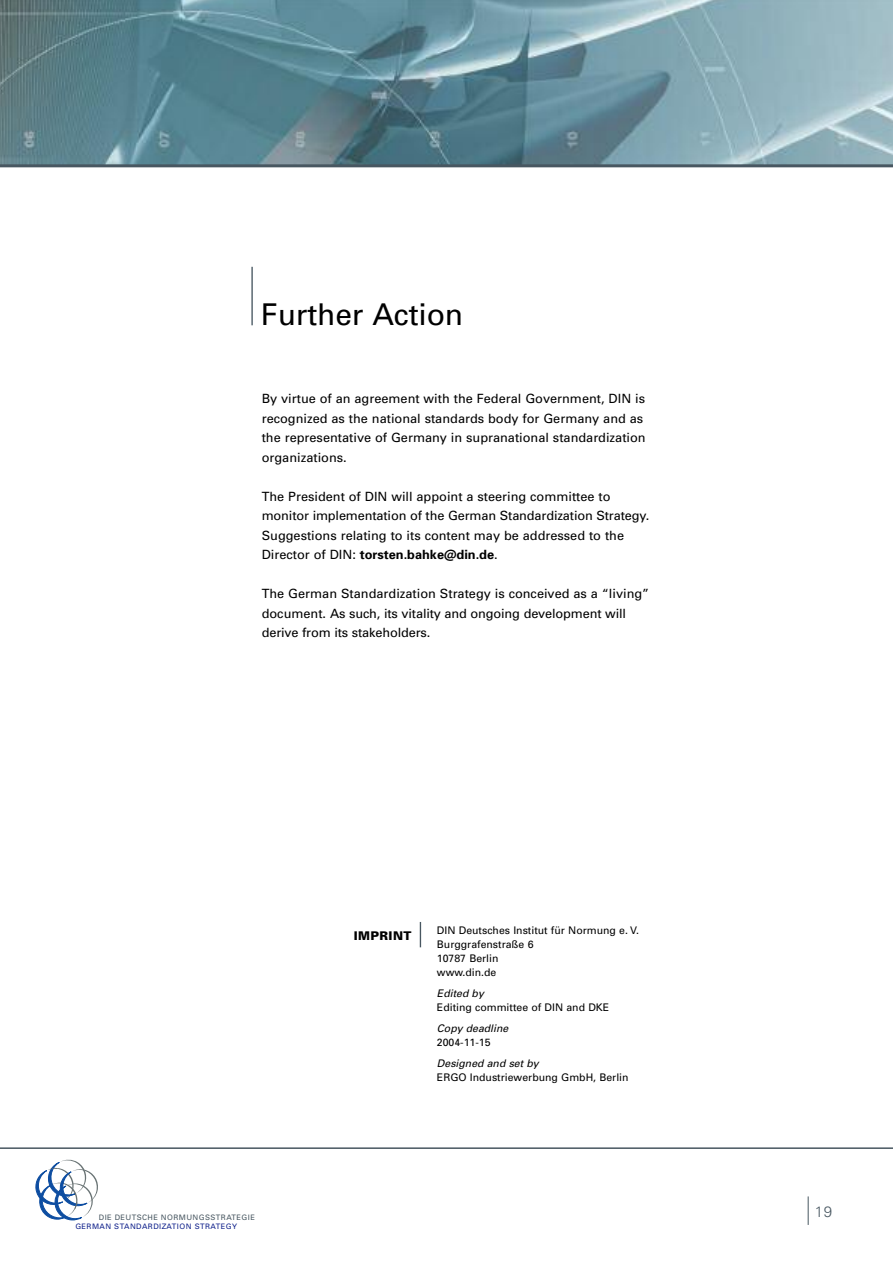
<style>
.page{position:relative;width:893px;height:1263px;background:#fff}
.page>*{position:absolute;margin:0;border:0;box-sizing:border-box;transform-origin:0 0}
.t1{font:30px "Univers";letter-spacing:-.005em;color:#000}
.t2{font:300 15px "Univers";color:#485761}
.t3{font:12.75px/19.5px "Univers";color:#000}
.t4{font:900 12px "Univers";letter-spacing:.035em;color:#000}
.t5{font:10.5px/14.2px "Univers";color:#000}
.t6{font:italic 10.5px "Univers";color:#000}
.t7{font:7.5px "Univers";letter-spacing:.055em;color:#10218b}
.t8{font:7.5px "Univers";letter-spacing:.055em;color:#485761}
.s1{font-weight:700}
</style>
<div class="page">
<svg style="left:35px;top:1159px;width:63px;height:62px"></svg>
<svg style="left:808px;top:1196px;width:1px;height:29px"></svg>
<hr style="left:0;top:1147px;width:893px;height:2px;background:#485761">
<img style="left:0;top:0;width:893px;height:164px">
<svg style="left:420px;top:922px;width:1px;height:25px"></svg>
<hr style="left:251px;top:267px;width:2px;height:58px;background:#485761">
<hr style="left:0;top:164px;width:893px;height:3px;background:#485761">
<h1 class="t1" style="left:261px;top:304px;width:203px">Further Action</h1>
<p class="t3" style="left:262px;top:390px;width:386px">By virtue of an agreement with the Federal Government, DIN is recognized as the national standards body for Germany and as the representative of Germany in supranational standardization organizations.</p>
<p class="t3" style="left:262px;top:488px;width:389px">The President of DIN will appoint a steering committee to monitor implementation of the German Standardization Strategy.<br>Suggestions relating to its content may be addressed to the Director of DIN: <span class="s1">torsten.bahke@din.de</span>.</p>
<p class="t3" style="left:262px;top:585px;width:389px">The German Standardization Strategy is conceived as a “living” document. As such, its vitality and ongoing development will derive from its stakeholders.</p>
<p class="t8" style="left:99px;top:1215px;width:158px">DIE DEUTSCHE NORMUNGSSTRATEGIE</p>
<p class="t7" style="left:75px;top:1224px;width:163px">GERMAN STANDARDIZATION STRATEGY</p>
<p class="t4" style="left:354px;top:931px;width:59px">IMPRINT</p>
<p class="t5" style="left:437px;top:924px;width:204px">DIN Deutsches Institut für Normung e. V.<br>Burggrafenstraße 6<br>10787 Berlin<br>www.din.de</p>
<p class="t6" style="left:437px;top:989px;width:48px">Edited by</p>
<p class="t5" style="left:437px;top:1001px;width:174px">Editing committee of DIN and DKE</p>
<p class="t6" style="left:437px;top:1024px;width:73px">Copy deadline</p>
<p class="t5" style="left:437px;top:1036px;width:55px">2004-11-15</p>
<p class="t6" style="left:437px;top:1059px;width:103px">Designed and set by</p>
<p class="t5" style="left:437px;top:1071px;width:193px">ERGO Industriewerbung GmbH, Berlin</p>
<p class="t2" style="left:815px;top:1206px;width:19px">19</p>
</div>
